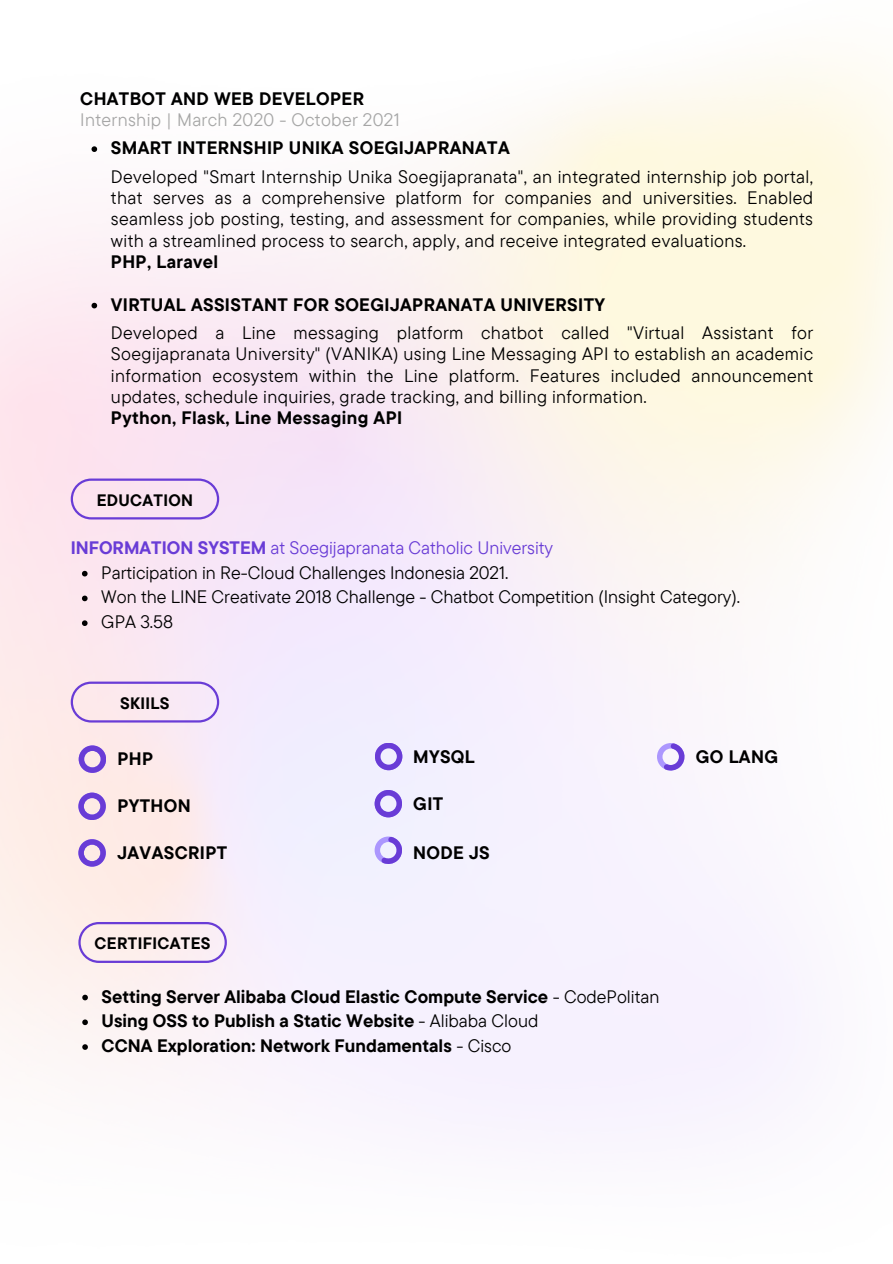
<style>
.page{position:relative;width:893px;height:1264px;background:#fff}
.page>*{position:absolute;margin:0;border:0;box-sizing:border-box;transform-origin:0 0}
.t1{font:18px/21.3px "TT Commons Pro";color:#000;text-align:justify}
.t2{font:700 18px "TT Commons Pro";letter-spacing:.02em;color:#000}
.t3{font:700 18px "TT Commons Pro";color:#000}
.t4{font:18px "TT Commons Pro";color:#693cd6}
.t5{font:18px "TT Commons Pro";letter-spacing:.02em;color:#a6a6a6}
.t6{font:700 16.5px "TT Commons Pro";letter-spacing:.02em;color:#000}
.s1{font-weight:700}
.s2{font-weight:400}
</style>
<div class="page">
<img style="left:0;top:63px;width:892px;height:1070px">
<svg style="left:71px;top:478px;width:148px;height:41px;background:#e9d0ee"></svg>
<svg style="left:82px;top:571px;width:6px;height:5px"></svg>
<svg style="left:82px;top:595px;width:6px;height:6px"></svg>
<svg style="left:82px;top:620px;width:6px;height:6px"></svg>
<svg style="left:71px;top:681px;width:148px;height:41px;background:#e9d5ed"></svg>
<svg style="left:79px;top:745px;width:27px;height:28px"></svg>
<svg style="left:78px;top:792px;width:28px;height:28px"></svg>
<svg style="left:78px;top:839px;width:28px;height:27px"></svg>
<svg style="left:375px;top:742px;width:27px;height:28px"></svg>
<svg style="left:374px;top:790px;width:28px;height:27px"></svg>
<svg style="left:374px;top:836px;width:28px;height:28px"></svg>
<svg style="left:657px;top:743px;width:27px;height:27px"></svg>
<svg style="left:78px;top:922px;width:149px;height:40px;background:#ecdaeb"></svg>
<svg style="left:82px;top:994px;width:6px;height:6px"></svg>
<svg style="left:82px;top:1019px;width:6px;height:6px"></svg>
<svg style="left:82px;top:1044px;width:6px;height:5px"></svg>
<svg style="left:91px;top:146px;width:6px;height:6px"></svg>
<svg style="left:91px;top:303px;width:6px;height:5px"></svg>
<p class="t2" style="left:80px;top:87px;width:285px">CHATBOT AND WEB DEVELOPER</p>
<p class="t5" style="left:80px;top:108px;width:321px">Internship | March 2020 - October 2021</p>
<h1 class="t2" style="left:111px;top:136px;width:400px">SMART INTERNSHIP UNIKA SOEGIJAPRANATA</h1>
<h1 class="t1" style="left:111px;top:165px;width:703px">Developed "Smart Internship Unika Soegijapranata", an integrated internship job portal, that serves as a comprehensive platform for companies and universities. Enabled seamless job posting, testing, and assessment for companies, while providing students with a streamlined process to search, apply, and receive integrated evaluations.</h1>
<h1 class="t2" style="left:111px;top:250px;width:109px">PHP, Laravel</h1>
<h1 class="t2" style="left:111px;top:293px;width:495px">VIRTUAL ASSISTANT FOR SOEGIJAPRANATA UNIVERSITY</h1>
<p class="t1" style="left:111px;top:321px;width:703px">Developed a Line messaging platform chatbot called "Virtual Assistant for Soegijapranata University" (VANIKA) using Line Messaging API to establish an academic information ecosystem within the Line platform. Features included announcement updates, schedule inquiries, grade tracking, and billing information.</p>
<p class="t2" style="left:111px;top:406px;width:293px">Python, Flask, Line Messaging API</p>
<p class="t6" style="left:97px;top:489px;width:98px">EDUCATION</p>
<p class="t4" style="left:71px;top:536px;width:484px"><span class="s1">INFORMATION SYSTEM</span> at Soegijapranata Catholic University</p>
<p class="t1" style="left:101px;top:561px;width:408px">Participation in Re-Cloud Challenges Indonesia 2021.</p>
<p class="t1" style="left:101px;top:586px;width:640px">Won the LINE Creativate 2018 Challenge - Chatbot Competition (Insight Category).</p>
<p class="t1" style="left:101px;top:611px;width:73px">GPA 3.58</p>
<p class="t6" style="left:120px;top:692px;width:51px">SKIILS</p>
<p class="t2" style="left:117px;top:747px;width:37px">PHP</p>
<h1 class="t2" style="left:117px;top:794px;width:75px">PYTHON</h1>
<p class="t2" style="left:117px;top:840px;width:111px">JAVASCRIPT</p>
<h1 class="t6" style="left:95px;top:932px;width:117px">CERTIFICATES</h1>
<p class="t2" style="left:413px;top:744px;width:63px">MYSQL</p>
<p class="t2" style="left:413px;top:791px;width:32px">GIT</p>
<p class="t2" style="left:413px;top:840px;width:78px">NODE JS</p>
<h1 class="t3" style="left:102px;top:984px;width:559px">Setting Server Alibaba Cloud Elastic Compute Service <span class="s2">- CodePolitan</span></h1>
<h1 class="t3" style="left:102px;top:1009px;width:438px">Using OSS to Publish a Static Website <span class="s2">- Alibaba Cloud</span></h1>
<h1 class="t3" style="left:102px;top:1034px;width:411px">CCNA Exploration: Network Fundamentals <span class="s2">- Cisco</span></h1>
<h1 class="t2" style="left:695px;top:745px;width:84px">GO LANG</h1>
</div>
